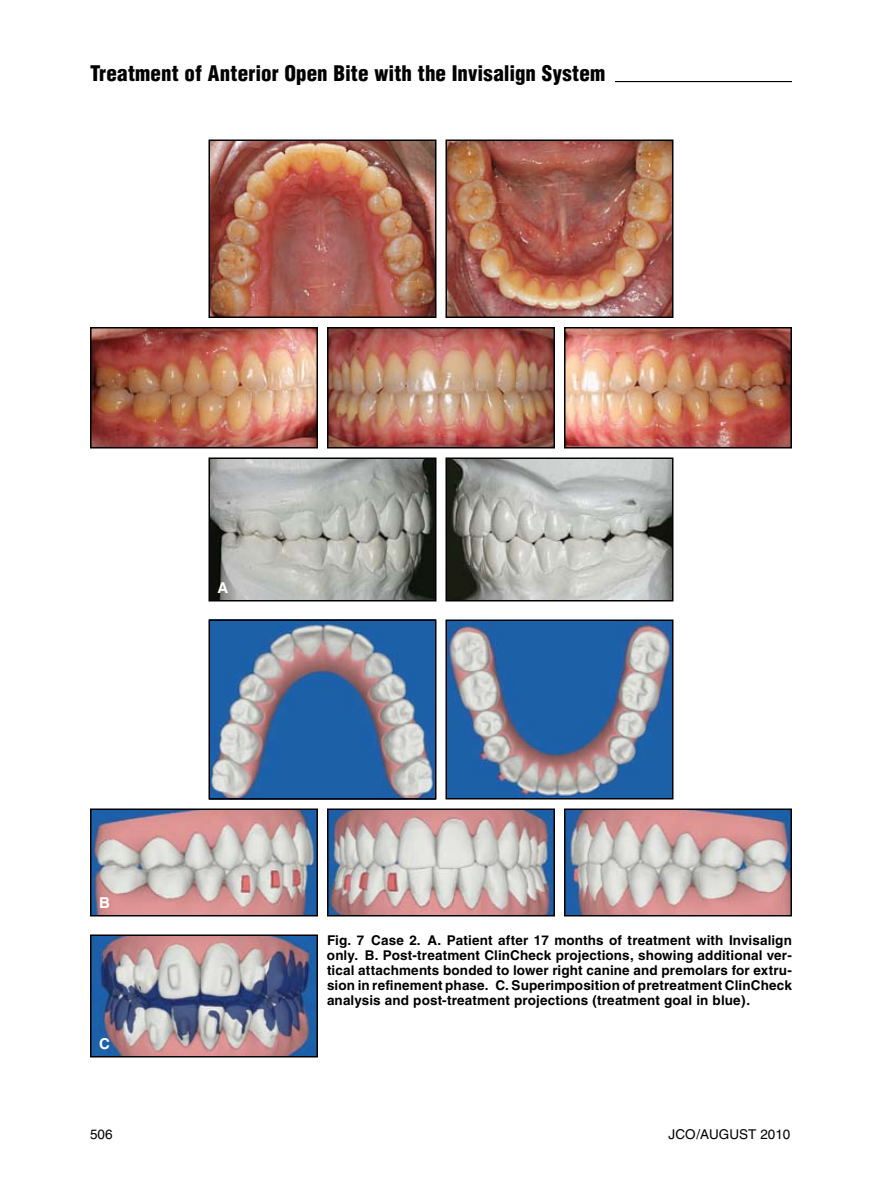
<style>
.page{position:relative;width:882px;height:1179px;background:#fff}
.page>*{position:absolute;margin:0;border:0;box-sizing:border-box;transform-origin:0 0}
.t1{font:900 condensed 21px "Helvetica";letter-spacing:.005em;color:#000}
.t2{font:700 15px "Helvetica";color:#fff}
.t3{font:700 13.5px/15px "Helvetica";letter-spacing:.01em;color:#000;text-align:justify}
.t4{font:13.5px "Helvetica";color:#000}
</style>
<div class="page">
<hr style="left:615px;top:81px;width:177px;height:1px;background:#000">
<img style="left:211px;top:143px;width:222px;height:172px">
<div style="left:208px;top:140px;width:228px;height:178px;border:2px solid #000"></div>
<img style="left:93px;top:330px;width:222px;height:115px">
<div style="left:90px;top:327px;width:228px;height:121px;border:2px solid #000"></div>
<img style="left:211px;top:461px;width:222px;height:138px">
<div style="left:208px;top:458px;width:228px;height:144px;border:2px solid #000"></div>
<img style="left:211px;top:623px;width:222px;height:174px">
<div style="left:208px;top:620px;width:228px;height:180px;border:2px solid #000"></div>
<img style="left:93px;top:811px;width:222px;height:102px">
<div style="left:90px;top:808px;width:228px;height:108px;border:2px solid #000"></div>
<img style="left:449px;top:143px;width:222px;height:172px">
<div style="left:446px;top:140px;width:228px;height:178px;border:2px solid #000"></div>
<img style="left:330px;top:330px;width:222px;height:115px">
<div style="left:327px;top:327px;width:228px;height:121px;border:2px solid #000"></div>
<img style="left:449px;top:461px;width:222px;height:138px">
<div style="left:446px;top:458px;width:228px;height:144px;border:2px solid #000"></div>
<img style="left:449px;top:623px;width:222px;height:174px">
<div style="left:446px;top:620px;width:228px;height:180px;border:2px solid #000"></div>
<img style="left:93px;top:937px;width:222px;height:118px">
<div style="left:90px;top:934px;width:228px;height:124px;border:2px solid #000"></div>
<img style="left:330px;top:811px;width:222px;height:102px">
<div style="left:327px;top:808px;width:228px;height:108px;border:2px solid #000"></div>
<img style="left:567px;top:330px;width:222px;height:115px">
<div style="left:564px;top:327px;width:228px;height:121px;border:2px solid #000"></div>
<img style="left:567px;top:811px;width:222px;height:102px">
<div style="left:564px;top:808px;width:228px;height:108px;border:2px solid #000"></div>
<h1 class="t1" style="left:90px;top:60px;width:517px">Treatment of Anterior Open Bite with the Invisalign System</h1>
<p class="t2" style="left:218px;top:578px;width:12px">A</p>
<p class="t2" style="left:99px;top:893px;width:12px">B</p>
<p class="t2" style="left:99px;top:1034px;width:12px">C</p>
<p class="t3" style="left:327px;top:932px;width:467px">Fig. 7 Case 2. A. Patient after 17 months of treatment with Invisalign only. B. Post-treatment ClinCheck projections, showing additional ver&shy;tical attachments bonded to lower right canine and premolars for extru&shy;sion in refinement phase. C. Superimposition of pretreatment ClinCheck analysis and post-treatment projections (treatment goal in blue).</p>
<p class="t4" style="left:90px;top:1126px;width:24px">506</p>
<p class="t4" style="left:669px;top:1126px;width:123px">JCO/AUGUST 2010</p>
</div>
